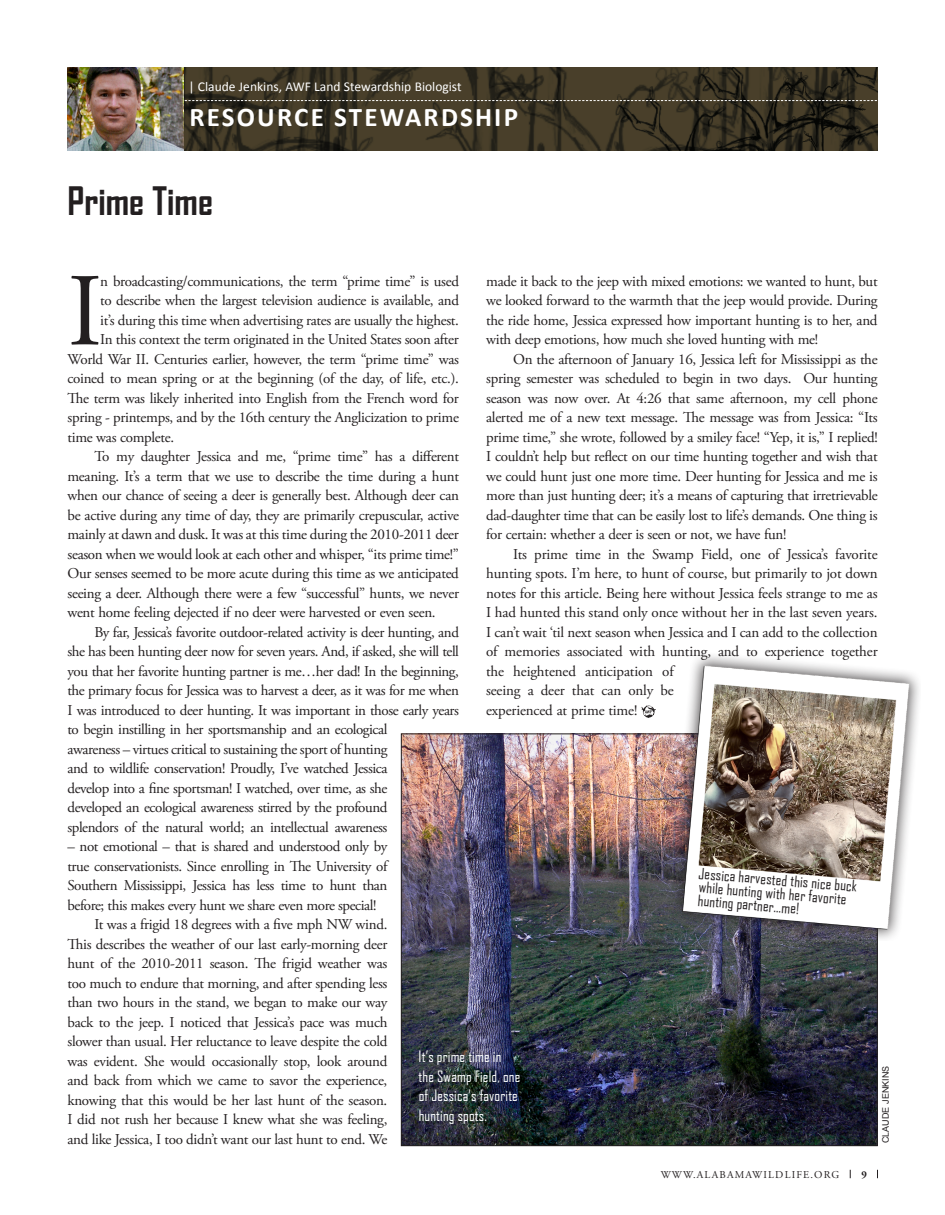
<style>
.page{position:relative;width:945px;height:1215px;background:#fff}
.page>*{position:absolute;margin:0;border:0;box-sizing:border-box;transform-origin:0 0}
.t1{font:103.2px "Adobe Garamond Pro";color:#231f20}
.t2{font:700 37.5px "Agency FB";color:#231f20}
.t3{font:700 27px "Calibri";letter-spacing:.08em;color:#fff}
.t4{font:15px/19.5px "Adobe Garamond Pro";letter-spacing:-.02em;color:#231f20;text-align:justify}
.t5{font:15px/13.5px "Agency FB";color:#231f20}
.t6{font:15px/19.5px "Agency FB";letter-spacing:.01em;color:#fdffff}
.t7{font:13.5px "Calibri";color:#fff}
.t8{font:10.5px "Adobe Garamond Pro";letter-spacing:.285em;color:#231f20}
.t9{font:700 10.5px "Adobe Garamond Pro";color:#231f20}
.t10{font:9px "Arial";color:#231f20}
</style>
<div class="page">
<img style="left:183px;top:67px;width:695px;height:84px">
<img style="left:68px;top:67px;width:115px;height:84px">
<svg style="left:185px;top:100px;width:693px;height:1px"></svg>
<img style="left:641px;top:705px;width:15px;height:13px">
<img style="left:403px;top:736px;width:473px;height:408px">
<div style="left:666px;top:649px;width:255px;height:292px;background:#231f20;opacity:.75"></div>
<img style="left:682px;top:664px;width:228px;height:266px">
<p class="t7" style="left:188px;top:78px;width:275px">| Claude Jenkins, AWF Land Stewardship Biologist</p>
<h3 class="t3" style="left:190px;top:100px;width:330px">RESOURCE STEWARDSHIP</h3>
<h2 class="t2" style="left:68px;top:177px;width:147px">Prime Time</h2>
<h1 class="t1" style="left:68px;top:250px;width:29px">I</h1>
<p class="t4" style="left:100px;top:272px;width:360px">n broadcasting/communications, the term “prime time” is used</p>
<p class="t4" style="left:486px;top:272px;width:393px">made it back to the jeep with mixed emotions: we wanted to hunt, but we looked forward to the warmth that the jeep would provide. During the ride home, Jessica expressed how important hunting is to her, and with deep emotions, how much she loved hunting with me!</p>
<p class="t4" style="left:486px;top:350px;width:393px;text-indent:27px">On the afternoon of January 16, Jessica left for Mississippi as the spring semester was scheduled to begin in two days. Our hunting season was now over. At 4:26 that same afternoon, my cell phone alerted me of a new text message. The message was from Jessica: “Its prime time,” she wrote, followed by a smiley face! “Yep, it is,” I replied!<br>I couldn’t help but reflect on our time hunting together and wish that we could hunt just one more time. Deer hunting for Jessica and me is more than just hunting deer; it’s a means of capturing that irretrievable dad-daughter time that can be easily lost to life’s demands. One thing is for certain: whether a deer is seen or not, we have fun!</p>
<p class="t4" style="left:486px;top:545px;width:393px;text-align:left;text-indent:27px">Its prime time in the Swamp Field, one of Jessica’s favorite hunting spots. I’m here, to hunt of course, but primarily to jot down notes for this article. Being here without Jessica feels strange to me as I had hunted this stand only once without her in the last seven years.<br>I can’t wait ‘til next season when Jessica and I can add to the collection of memories associated with hunting, and to experience together the heightened anticipation of<br>seeing a deer that can only be<br>experienced at prime time!</p>
<p class="t4" style="left:100px;top:291px;width:360px">to describe when the largest television audience is available, and</p>
<p class="t4" style="left:100px;top:311px;width:360px">it’s during this time when advertising rates are usually the highest.</p>
<p class="t4" style="left:100px;top:330px;width:360px">In this context the term originated in the United States soon after</p>
<p class="t4" style="left:67px;top:350px;width:393px">World War II . Centuries earlier, however, the term “prime time” was</p>
<p class="t4" style="left:67px;top:369px;width:393px">coined to mean spring or at the beginning (of the day, of life, etc.).</p>
<p class="t4" style="left:67px;top:389px;width:393px">The term was likely inherited into English from the French word for</p>
<p class="t4" style="left:67px;top:408px;width:393px">spring - printemps, and by the 16th century the Anglicization to prime</p>
<p class="t4" style="left:67px;top:428px;width:108px">time was complete.</p>
<p class="t4" style="left:94px;top:447px;width:366px">To my daughter Jessica and me, “prime time” has a different</p>
<p class="t4" style="left:67px;top:467px;width:393px">meaning. It’s a term that we use to describe the time during a hunt</p>
<p class="t4" style="left:67px;top:486px;width:393px">when our chance of seeing a deer is generally best. Although deer can</p>
<p class="t4" style="left:67px;top:506px;width:393px">be active during any time of day, they are primarily crepuscular, active</p>
<p class="t4" style="left:67px;top:525px;width:393px">mainly at dawn and dusk. It was at this time during the 2010-2011 deer</p>
<p class="t4" style="left:67px;top:545px;width:393px">season when we would look at each other and whisper, “its prime time!”</p>
<p class="t4" style="left:67px;top:564px;width:393px">Our senses seemed to be more acute during this time as we anticipated</p>
<p class="t4" style="left:67px;top:584px;width:393px">seeing a deer. Although there were a few “successful” hunts, we never</p>
<p class="t4" style="left:67px;top:603px;width:370px">went home feeling dejected if no deer were harvested or even seen.</p>
<p class="t4" style="left:94px;top:623px;width:366px">By far, Jessica’s favorite outdoor-related activity is deer hunting, and</p>
<p class="t4" style="left:67px;top:642px;width:393px">she has been hunting deer now for seven years. And, if asked, she will tell</p>
<p class="t4" style="left:67px;top:662px;width:393px">you that her favorite hunting partner is me…her dad! In the beginning,</p>
<p class="t4" style="left:67px;top:681px;width:393px">the primary focus for Jessica was to harvest a deer, as it was for me when</p>
<p class="t4" style="left:67px;top:701px;width:393px">I was introduced to deer hunting. It was important in those early years</p>
<p class="t4" style="left:67px;top:720px;width:321px">to begin instilling in her sportsmanship and an ecological</p>
<p class="t4" style="left:67px;top:740px;width:322px">awareness – virtues critical to sustaining the sport ofhunting</p>
<p class="t4" style="left:67px;top:759px;width:321px">and to wildlife conservation! Proudly, I’ve watched Jessica</p>
<p class="t4" style="left:67px;top:779px;width:321px">develop into a fine sportsman! I watched, over time, as she</p>
<p class="t4" style="left:67px;top:798px;width:321px">developed an ecological awareness stirred by the profound</p>
<p class="t4" style="left:67px;top:818px;width:321px">splendors of the natural world; an intellectual awareness</p>
<p class="t4" style="left:67px;top:837px;width:321px">– not emotional – that is shared and understood only by</p>
<p class="t4" style="left:67px;top:857px;width:323px">true conservationists. Since enrolling in The University of</p>
<p class="t4" style="left:67px;top:876px;width:321px">Southern Mississippi, Jessica has less time to hunt than</p>
<p class="t4" style="left:67px;top:896px;width:310px">before; this makes every hunt we share even more special!</p>
<p class="t4" style="left:94px;top:915px;width:294px">It was a frigid 18 degrees with a five mph NW wind.</p>
<p class="t4" style="left:67px;top:935px;width:321px">This describes the weather of our last early-morning deer</p>
<p class="t4" style="left:67px;top:954px;width:321px">hunt of the 2010-2011 season. The frigid weather was</p>
<p class="t4" style="left:67px;top:974px;width:322px">too much to endure that morning, and after spending less</p>
<p class="t4" style="left:67px;top:993px;width:321px">than two hours in the stand, we began to make our way</p>
<p class="t4" style="left:67px;top:1013px;width:321px">back to the jeep. I noticed that Jessica’s pace was much</p>
<p class="t4" style="left:67px;top:1032px;width:321px">slower than usual. Her reluctance to leave despite the cold</p>
<p class="t4" style="left:67px;top:1052px;width:321px">was evident. She would occasionally stop, look around</p>
<p class="t4" style="left:67px;top:1071px;width:321px">and back from which we came to savor the experience,</p>
<p class="t4" style="left:67px;top:1091px;width:321px">knowing that this would be her last hunt of the season.</p>
<p class="t4" style="left:67px;top:1110px;width:321px">I did not rush her because I knew what she was feeling,</p>
<p class="t4" style="left:67px;top:1130px;width:321px">and like Jessica, I too didn’t want our last hunt to end. We</p>
<p class="t5" style="left:699px;top:866px;width:160px;rotate:5deg">Jessica harvested this nice buck while hunting with her favorite hunting partner…me!</p>
<p class="t6" style="left:419px;top:1046px;width:103px">It’s prime time in the Swamp Field, one of Jessica’s favorite hunting spots.</p>
<p class="t10" style="left:880px;top:1143px;width:79px;rotate:-90deg">CLAUDE JENKINS</p>
<p class="t8" style="left:661px;top:1168px;width:180px">www.alabamawildlife.org</p>
<p class="t9" style="left:861px;top:1169px;width:7px">9</p>
</div>
